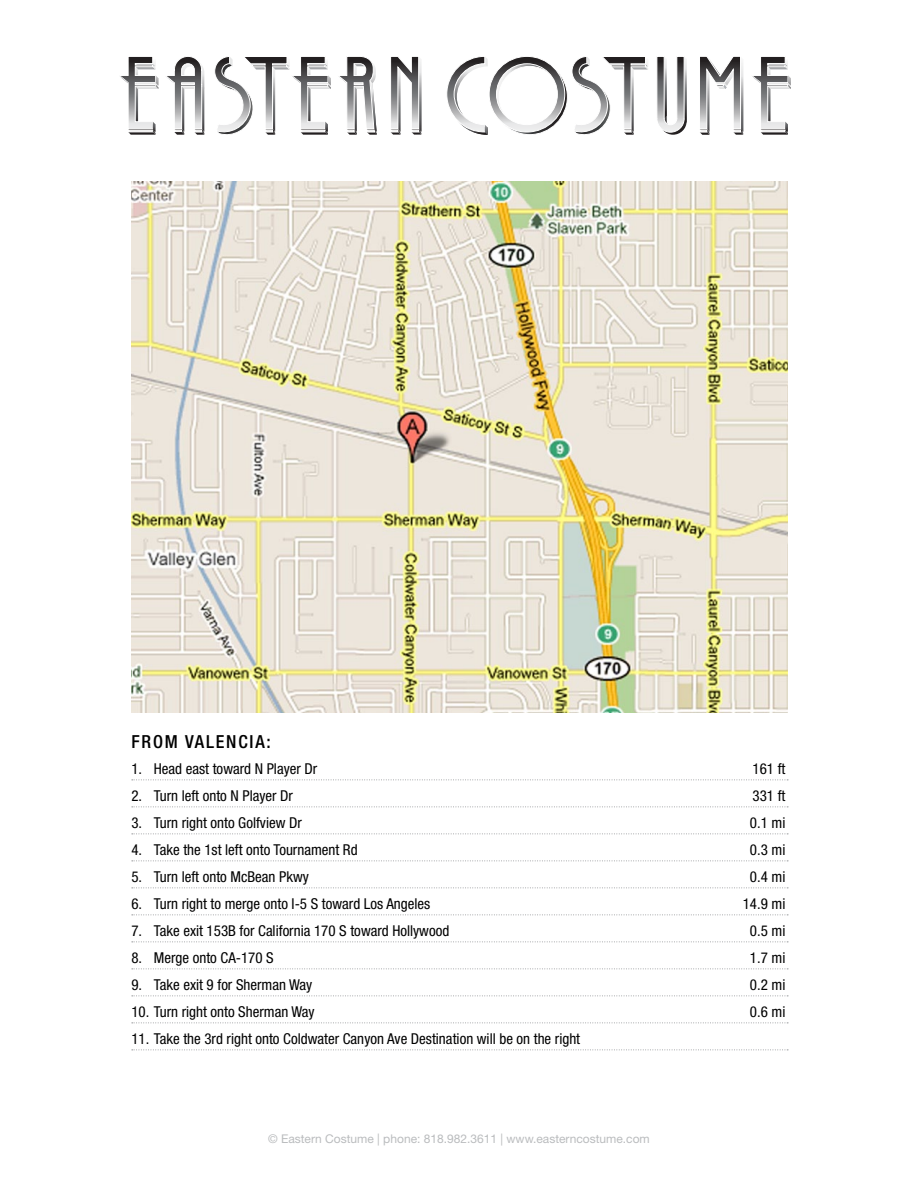
<style>
.page{position:relative;width:918px;height:1188px;background:#fff}
.page>*{position:absolute;margin:0;border:0;box-sizing:border-box;transform-origin:0 0}
.t1{font:500 condensed 18px "Helvetica Neue LT Std";letter-spacing:.1em;color:#000}
.t2{font:condensed 15px "Helvetica Neue LT Std";color:#000}
.t3{font:12px "Helvetica Neue LT Std";color:#babcbe}
</style>
<div class="page">
<svg style="left:700px;top:56px;width:43px;height:79px"></svg>
<svg style="left:657px;top:56px;width:30px;height:79px"></svg>
<svg style="left:390px;top:56px;width:31px;height:79px"></svg>
<svg style="left:339px;top:56px;width:38px;height:79px"></svg>
<svg style="left:120px;top:56px;width:38px;height:79px"></svg>
<svg style="left:167px;top:56px;width:37px;height:79px"></svg>
<svg style="left:214px;top:56px;width:117px;height:79px"></svg>
<svg style="left:752px;top:56px;width:39px;height:79px"></svg>
<svg style="left:447px;top:56px;width:201px;height:79px"></svg>
<svg style="left:132px;top:780px;width:656px;height:1px"></svg>
<svg style="left:132px;top:807px;width:656px;height:1px"></svg>
<svg style="left:132px;top:834px;width:656px;height:1px"></svg>
<svg style="left:132px;top:861px;width:656px;height:1px"></svg>
<svg style="left:132px;top:888px;width:656px;height:1px"></svg>
<svg style="left:132px;top:915px;width:656px;height:1px"></svg>
<svg style="left:132px;top:942px;width:656px;height:1px"></svg>
<svg style="left:132px;top:969px;width:656px;height:1px"></svg>
<svg style="left:132px;top:996px;width:656px;height:1px"></svg>
<svg style="left:132px;top:1023px;width:656px;height:1px"></svg>
<svg style="left:132px;top:1050px;width:656px;height:1px"></svg>
<img style="left:131px;top:182px;width:657px;height:531px">
<p class="t1" style="left:131px;top:731px;width:141px">FROM VALENCIA:</p>
<p class="t2" style="left:131px;top:760px;width:187px">1. Head east toward N Player Dr</p>
<p class="t2" style="left:752px;top:760px;width:34px">161 ft</p>
<p class="t2" style="left:131px;top:787px;width:163px">2. Turn left onto N Player Dr</p>
<p class="t2" style="left:752px;top:787px;width:34px">331 ft</p>
<p class="t2" style="left:131px;top:814px;width:172px">3. Turn right onto Golfview Dr</p>
<p class="t2" style="left:750px;top:814px;width:37px">0.1 mi</p>
<p class="t2" style="left:131px;top:841px;width:228px">4. Take the 1st left onto Tournament Rd</p>
<p class="t2" style="left:750px;top:841px;width:37px">0.3 mi</p>
<p class="t2" style="left:131px;top:868px;width:179px">5. Turn left onto McBean Pkwy</p>
<p class="t2" style="left:750px;top:868px;width:37px">0.4 mi</p>
<p class="t2" style="left:131px;top:895px;width:300px">6. Turn right to merge onto I-5 S toward Los Angeles</p>
<p class="t2" style="left:743px;top:895px;width:44px">14.9 mi</p>
<p class="t2" style="left:131px;top:922px;width:319px">7. Take exit 153B for California 170 S toward Hollywood</p>
<p class="t2" style="left:750px;top:922px;width:37px">0.5 mi</p>
<p class="t2" style="left:131px;top:949px;width:144px">8. Merge onto CA-170 S</p>
<p class="t2" style="left:750px;top:949px;width:37px">1.7 mi</p>
<p class="t2" style="left:131px;top:976px;width:182px">9. Take exit 9 for Sherman Way</p>
<p class="t2" style="left:750px;top:976px;width:37px">0.2 mi</p>
<p class="t2" style="left:131px;top:1003px;width:185px">10. Turn right onto Sherman Way</p>
<p class="t2" style="left:750px;top:1003px;width:37px">0.6 mi</p>
<p class="t2" style="left:131px;top:1030px;width:450px">11. Take the 3rd right onto Coldwater Canyon Ave Destination will be on the right</p>
<p class="t3" style="left:268px;top:1132px;width:383px">© Eastern Costume | phone: 818.982.3611 | www.easterncostume.com</p>
</div>
